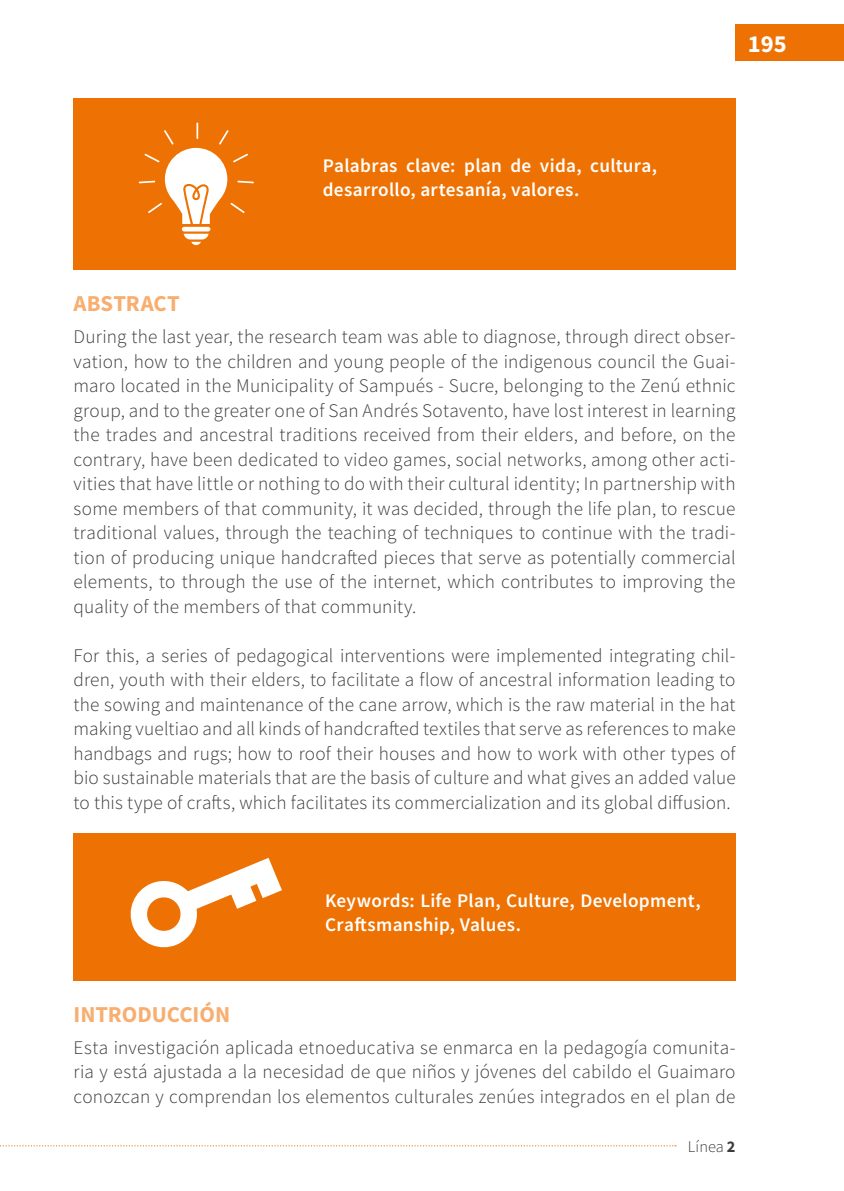
<style>
.page{position:relative;width:844px;height:1191px;background:#fff}
.page>*{position:absolute;margin:0;border:0;box-sizing:border-box;transform-origin:0 0}
.t1{font:700 24.5px "Source Sans Pro";color:#fff}
.t2{font:700 22.75px "Source Sans Pro";letter-spacing:-.005em;color:#f7ae70}
.t3{font:300 19.25px/24.5px "Source Sans Pro";letter-spacing:.01em;color:#3c3c3b;text-align:justify}
.t4{font:600 19.25px/24.5px "Source Sans Pro";letter-spacing:.015em;color:#fff}
.t5{font:300 16.28px "Source Sans Pro";color:#3c3c3b}
.s1{font-weight:700}
</style>
<div class="page">
<svg style="left:0;top:1145px;width:675px;height:1px"></svg>
<div style="left:735px;top:25px;width:108px;height:36px;background:#ee7203"></div>
<div style="left:74px;top:98px;width:661px;height:172px;background:#ee7203"></div>
<svg style="left:184px;top:234px;width:24px;height:11px"></svg>
<hr style="left:182px;top:227px;width:28px;height:4px;background:#fff;border-radius:2px">
<svg style="left:139px;top:122px;width:115px;height:102px"></svg>
<div style="left:74px;top:833px;width:661px;height:147px;background:#ee7203"></div>
<svg style="left:130px;top:858px;width:152px;height:90px"></svg>
<p class="t1" style="left:747px;top:27px;width:40px">195</p>
<p class="t4" style="left:323px;top:153px;width:336px">Palabras clave: plan de vida, cultura, desarrollo, artesanía, valores.</p>
<p class="t2" style="left:74px;top:288px;width:108px">ABSTRACT</p>
<p class="t3" style="left:74px;top:324px;width:663px">During the last year, the research team was able to diagnose, through direct obser&shy;vation, how to the children and young people of the indigenous council the Guai&shy;maro located in the Municipality of Sampués - Sucre, belonging to the Zenú ethnic group, and to the greater one of San Andrés Sotavento, have lost interest in learning the trades and ancestral traditions received from their elders, and before, on the contrary, have been dedicated to video games, social networks, among other acti&shy;vities that have little or nothing to do with their cultural identity; In partnership with some members of that community, it was decided, through the life plan, to rescue traditional values, through the teaching of techniques to continue with the tradi&shy;tion of producing unique handcrafted pieces that serve as potentially commercial elements, to through the use of the internet, which contributes to improving the quality of the members of that community.</p>
<p class="t3" style="left:74px;top:643px;width:663px">For this, a series of pedagogical interventions were implemented integrating chil&shy;dren, youth with their elders, to facilitate a flow of ancestral information leading to the sowing and maintenance of the cane arrow, which is the raw material in the hat making vueltiao and all kinds of handcrafted textiles that serve as references to make handbags and rugs; how to roof their houses and how to work with other types of bio sustainable materials that are the basis of culture and what gives an added value to this type of crafts, which facilitates its commercialization and its global diffusion.</p>
<p class="t4" style="left:325px;top:888px;width:377px">Keywords: Life Plan, Culture, Development,<br>Craftsmanship, Values.</p>
<p class="t2" style="left:74px;top:999px;width:158px">INTRODUCCIÓN</p>
<p class="t3" style="left:74px;top:1035px;width:663px">Esta investigación aplicada etnoeducativa se enmarca en la pedagogía comunita&shy;ria y está ajustada a la necesidad de que niños y jóvenes del cabildo el Guaimaro conozcan y comprendan los elementos culturales zenúes integrados en el plan de</p>
<p class="t5" style="left:687px;top:1136px;width:49px">Línea <span class="s1">2</span></p>
</div>
